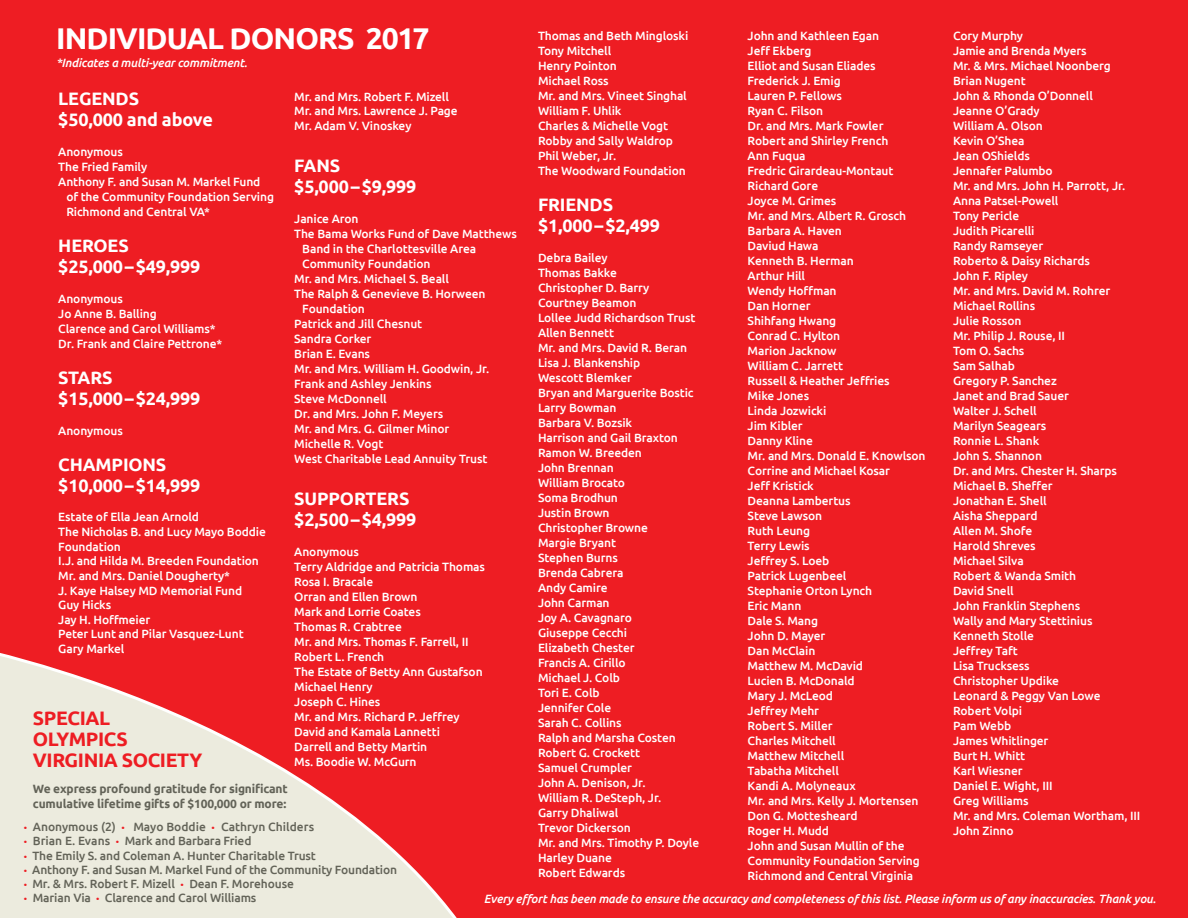
<style>
.page{position:relative;width:1188px;height:918px;background:#ee1d23}
.page>*{position:absolute;margin:0;border:0;box-sizing:border-box;transform-origin:0 0}
.t1{font:700 30px "Ubuntu";letter-spacing:-.03em;color:#fff}
.t2{font:700 19.5px/21px "Ubuntu";letter-spacing:-.02em;color:#ee1d23}
.t3{font:700 18px/21px "Ubuntu";letter-spacing:-.01em;color:#fff}
.t4{font:500 12px/15px "Ubuntu";letter-spacing:-.01em;color:#fff}
.t5{font:500 12px "Ubuntu";letter-spacing:-.01em;color:#636358}
.t6{font:italic 500 12px "Ubuntu";letter-spacing:-.015em;color:#fff}
.t7{font:700 12px/15.8px "Ubuntu";letter-spacing:-.015em;color:#636358}
.s1{font-size:9px;color:#ee1d23}
</style>
<div class="page">
<svg style="left:0;top:653px;width:457px;height:265px"></svg>
<h1 class="t1" style="left:56px;top:20px;width:375px">INDIVIDUAL DONORS 2017</h1>
<p class="t4" style="left:538px;top:28px;width:152px">Thomas and Beth Mingloski<br>Tony Mitchell<br>Henry Pointon<br>Michael Ross<br>Mr. and Mrs. Vineet Singhal<br>William F. Uhlik<br>Charles &amp; Michelle Vogt<br>Robby and Sally Waldrop<br>Phil Weber, Jr.<br>The Woodward Foundation</p>
<h3 class="t3" style="left:538px;top:194px;width:124px">FRIENDS $1,000–$2,499</h3>
<p class="t4" style="left:538px;top:250px;width:163px">Debra Bailey<br>Thomas Bakke<br>Christopher D. Barry<br>Courtney Beamon<br>Lollee Judd Richardson Trust<br>Allen Bennett<br>Mr. and Mrs. David R. Beran<br>Lisa J. Blankenship<br>Wescott Blemker<br>Bryan and Marguerite Bostic<br>Larry Bowman<br>Barbara V. Bozsik<br>Harrison and Gail Braxton<br>Ramon W. Breeden<br>John Brennan<br>William Brocato<br>Soma Brodhun<br>Justin Brown<br>Christopher Browne<br>Margie Bryant<br>Stephen Burns<br>Brenda Cabrera<br>Andy Camire<br>John Carman<br>Joy A. Cavagnaro<br>Giuseppe Cecchi<br>Elizabeth Chester<br>Francis A. Cirillo<br>Michael J. Colb<br>Tori E. Colb<br>Jennifer Cole<br>Sarah C. Collins<br>Ralph and Marsha Costen<br>Robert G. Crockett<br>Samuel Crumpler<br>John A. Denison, Jr.<br>William R. DeSteph, Jr.<br>Garry Dhaliwal<br>Trevor Dickerson<br>Mr. and Mrs. Timothy P. Doyle<br>Harley Duane<br>Robert Edwards</p>
<p class="t4" style="left:748px;top:28px;width:179px">John and Kathleen Egan<br>Jeff Ekberg<br>Elliot and Susan Eliades<br>Frederick J. Emig<br>Lauren P. Fellows<br>Ryan C. Filson<br>Dr. and Mrs. Mark Fowler<br>Robert and Shirley French<br>Ann Fuqua<br>Fredric Girardeau-Montaut<br>Richard Gore<br>Joyce M. Grimes<br>Mr. and Mrs. Albert R. Grosch<br>Barbara A. Haven<br>Daviud Hawa<br>Kenneth B. Herman<br>Arthur Hill<br>Wendy Hoffman<br>Dan Horner<br>Shihfang Hwang<br>Conrad C. Hylton<br>Marion Jacknow<br>William C. Jarrett<br>Russell &amp; Heather Jeffries<br>Mike Jones<br>Linda Jozwicki<br>Jim Kibler<br>Danny Kline<br>Mr. and Mrs. Donald E. Knowlson<br>Corrine and Michael Kosar<br>Jeff Kristick<br>Deanna Lambertus<br>Steve Lawson<br>Ruth Leung<br>Terry Lewis<br>Jeffrey S. Loeb<br>Patrick Lugenbeel<br>Stephanie Orton Lynch<br>Eric Mann<br>Dale S. Mang<br>John D. Mayer<br>Dan McClain<br>Matthew M. McDavid<br>Lucien B. McDonald<br>Mary J. McLeod<br>Jeffrey Mehr<br>Robert S. Miller<br>Charles Mitchell<br>Matthew Mitchell<br>Tabatha Mitchell<br>Kandi A. Molyneaux<br>Mr. and Mrs. Kelly J. Mortensen<br>Don G. Mottesheard<br>Roger H. Mudd<br>John and Susan Mullin of the<br>Community Foundation Serving<br>Richmond and Central Virginia</p>
<p class="t4" style="left:953px;top:28px;width:189px">Cory Murphy<br>Jamie and Brenda Myers<br>Mr. &amp; Mrs. Michael Noonberg<br>Brian Nugent<br>John &amp; Rhonda O’Donnell<br>Jeanne O’Grady<br>William A. Olson<br>Kevin O’Shea<br>Jean OShields<br>Jennafer Palumbo<br>Mr. and Mrs. John H. Parrott, Jr.<br>Anna Patsel-Powell<br>Tony Pericle<br>Judith Picarelli<br>Randy Ramseyer<br>Roberto &amp; Daisy Richards<br>John F. Ripley<br>Mr. and Mrs. David M. Rohrer<br>Michael Rollins<br>Julie Rosson<br>Mr. Philip J. Rouse, II<br>Tom O. Sachs<br>Sam Salhab<br>Gregory P. Sanchez<br>Janet and Brad Sauer<br>Walter J. Schell<br>Marilyn Seagears<br>Ronnie L. Shank<br>John S. Shannon<br>Dr. and Mrs. Chester H. Sharps<br>Michael B. Sheffer<br>Jonathan E. Shell<br>Aisha Sheppard<br>Allen M. Shofe<br>Harold Shreves<br>Michael Silva<br>Robert &amp; Wanda Smith<br>David Snell<br>John Franklin Stephens<br>Wally and Mary Stettinius<br>Kenneth Stolle<br>Jeffrey Taft<br>Lisa Trucksess<br>Christopher Updike<br>Leonard &amp; Peggy Van Lowe<br>Robert Volpi<br>Pam Webb<br>James Whitlinger<br>Burt H. Whitt<br>Karl Wiesner<br>Daniel E. Wight, III<br>Greg Williams<br>Mr. and Mrs. Coleman Wortham, III<br>John Zinno</p>
<p class="t6" style="left:484px;top:891px;width:674px">Every effort has been made to ensure the accuracy and completeness of this list. Please inform us of any inaccuracies. Thank you.</p>
<p class="t6" style="left:56px;top:55px;width:193px">*Indicates a multi-year commitment.</p>
<p class="t4" style="left:294px;top:88px;width:165px">Mr. and Mrs. Robert F. Mizell<br>Mr. and Mrs. Lawrence J. Page<br>Mr. Adam V. Vinoskey</p>
<h3 class="t3" style="left:294px;top:155px;width:124px">FANS $5,000–$9,999</h3>
<p class="t4" style="left:294px;top:211px;width:66px">Janice Aron</p>
<p class="t4" style="left:294px;top:226px;width:224px">The Bama Works Fund of Dave Matthews</p>
<p class="t4" style="left:302px;top:241px;width:175px">Band in the Charlottesville Area</p>
<p class="t4" style="left:302px;top:256px;width:130px">Community Foundation</p>
<p class="t4" style="left:294px;top:271px;width:156px">Mr. and Mrs. Michael S. Beall</p>
<p class="t4" style="left:294px;top:286px;width:193px">The Ralph &amp; Genevieve B. Horween</p>
<p class="t4" style="left:302px;top:301px;width:64px">Foundation</p>
<p class="t4" style="left:294px;top:316px;width:129px">Patrick and Jill Chesnut</p>
<p class="t4" style="left:294px;top:331px;width:79px">Sandra Corker</p>
<p class="t4" style="left:294px;top:346px;width:77px">Brian E. Evans</p>
<p class="t4" style="left:294px;top:361px;width:197px">Mr. and Mrs. William H. Goodwin, Jr.</p>
<p class="t4" style="left:294px;top:376px;width:139px">Frank and Ashley Jenkins</p>
<p class="t4" style="left:294px;top:391px;width:94px">Steve McDonnell</p>
<p class="t4" style="left:294px;top:406px;width:150px">Dr. and Mrs. John F. Meyers</p>
<p class="t4" style="left:294px;top:421px;width:156px">Mr. and Mrs. G. Gilmer Minor</p>
<p class="t4" style="left:294px;top:436px;width:91px">Michelle R. Vogt</p>
<p class="t4" style="left:294px;top:451px;width:195px">West Charitable Lead Annuity Trust</p>
<h3 class="t3" style="left:294px;top:488px;width:124px">SUPPORTERS $2,500–$4,999</h3>
<p class="t4" style="left:294px;top:544px;width:192px">Anonymous<br>Terry Aldridge and Patricia Thomas<br>Rosa I. Bracale<br>Orran and Ellen Brown<br>Mark and Lorrie Coates<br>Thomas R. Crabtree<br>Mr. and Mrs. Thomas F. Farrell, II<br>Robert L. French<br>The Estate of Betty Ann Gustafson<br>Michael Henry<br>Joseph C. Hines<br>Mr. and Mrs. Richard P. Jeffrey<br>David and Kamala Lannetti<br>Darrell and Betty Martin<br>Ms. Boodie W. McGurn</p>
<h3 class="t3" style="left:58px;top:88px;width:156px">LEGENDS<br>$50,000 and above</h3>
<p class="t4" style="left:58px;top:144px;width:66px">Anonymous</p>
<p class="t4" style="left:58px;top:159px;width:91px">The Fried Family</p>
<p class="t4" style="left:58px;top:174px;width:204px">Anthony F. and Susan M. Markel Fund</p>
<p class="t4" style="left:66px;top:189px;width:209px">of the Community Foundation Serving</p>
<p class="t4" style="left:66px;top:204px;width:145px">Richmond and Central VA*</p>
<h3 class="t3" style="left:58px;top:235px;width:144px">HEROES $25,000–$49,999</h3>
<p class="t4" style="left:58px;top:291px;width:165px">Anonymous<br>Jo Anne B. Balling<br>Clarence and Carol Williams*<br>Dr. Frank and Claire Pettrone*</p>
<h3 class="t3" style="left:58px;top:367px;width:144px">STARS $15,000–$24,999</h3>
<p class="t4" style="left:58px;top:423px;width:66px">Anonymous</p>
<h3 class="t3" style="left:58px;top:454px;width:144px">CHAMPIONS $10,000–$14,999</h3>
<p class="t4" style="left:58px;top:509px;width:209px">Estate of Ella Jean Arnold<br>The Nicholas B. and Lucy Mayo Boddie<br>Foundation<br>I.J. and Hilda M. Breeden Foundation<br>Mr. and Mrs. Daniel Dougherty*<br>J. Kaye Halsey MD Memorial Fund<br>Guy Hicks<br>Jay H. Hoffmeier<br>Peter Lunt and Pilar Vasquez-Lunt<br>Gary Markel</p>
<h2 class="t2" style="left:33px;top:707px;width:171px">SPECIAL<br>OLYMPICS<br>VIRGINIA SOCIETY</h2>
<p class="t7" style="left:33px;top:780px;width:256px">We express profound gratitude for significant cumulative lifetime gifts of $100,000 or more:</p>
<p class="t5" style="left:24px;top:819px;width:292px"><span class="s1">•</span> Anonymous (2) <span class="s1">•</span> Mayo Boddie <span class="s1">•</span> Cathryn Childers</p>
<p class="t5" style="left:24px;top:833px;width:229px"><span class="s1">•</span> Brian E. Evans <span class="s1">•</span> Mark and Barbara Fried</p>
<p class="t5" style="left:24px;top:848px;width:294px"><span class="s1">•</span> The Emily S. and Coleman A. Hunter Charitable Trust</p>
<p class="t5" style="left:24px;top:862px;width:375px"><span class="s1">•</span> Anthony F. and Susan M. Markel Fund of the Community Foundation</p>
<p class="t5" style="left:24px;top:876px;width:272px"><span class="s1">•</span> Mr. &amp; Mrs. Robert F. Mizell <span class="s1">•</span> Dean F. Morehouse</p>
<p class="t5" style="left:24px;top:890px;width:234px"><span class="s1">•</span> Marian Via <span class="s1">•</span> Clarence and Carol Williams</p>
</div>
